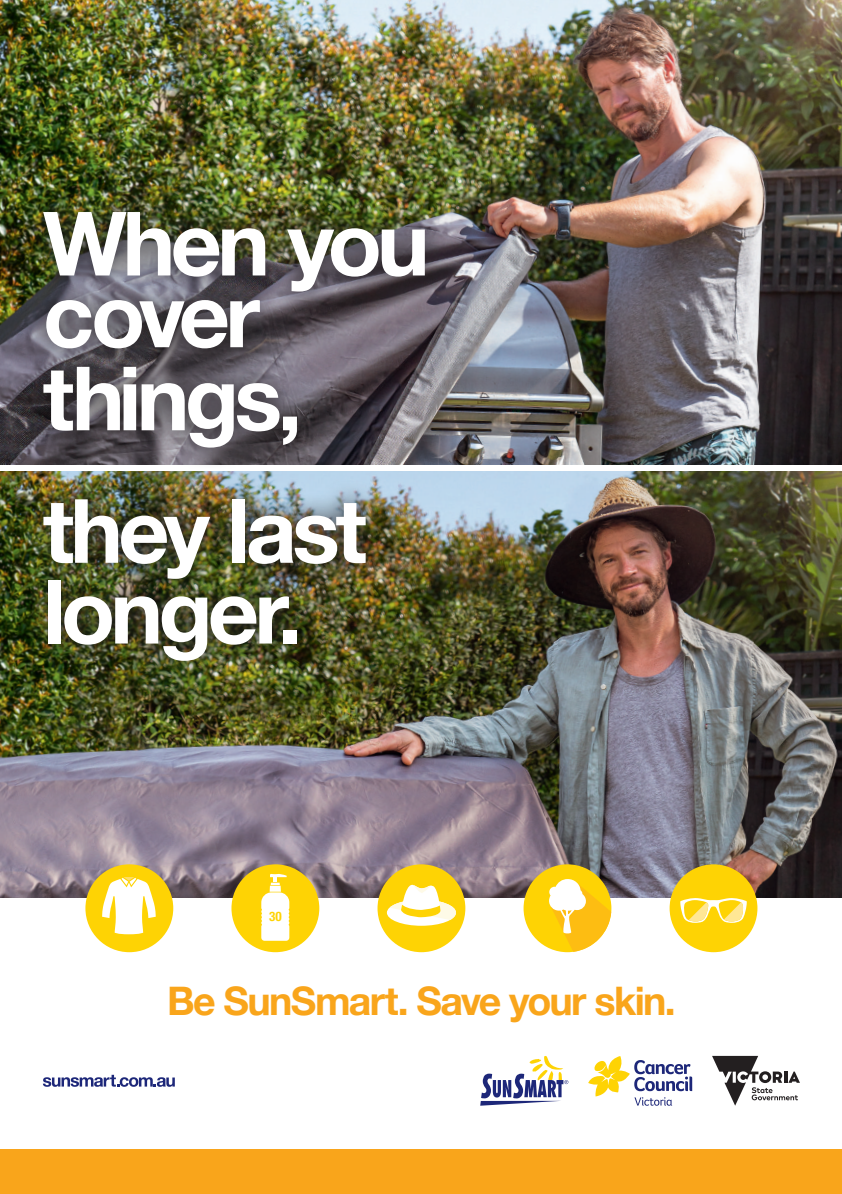
<style>
.page{position:relative;width:842px;height:1194px;background:#fff}
.page>*{position:absolute;margin:0;border:0;box-sizing:border-box;transform-origin:0 0}
.t1{font:700 88.8px/71.7px "Helvetica Neue";letter-spacing:-.05em;color:#fff}
.t2{font:700 39.3px "Helvetica Neue";letter-spacing:-.04em;color:#f9a51b}
.t3{font:700 condensed 13.1px "Helvetica Neue LT Std";color:#fed304}
</style>
<div class="page">
<img style="left:0;top:472px;width:842px;height:425px">
<img style="left:0;top:0;width:842px;height:464px">
<div style="left:0;top:1149px;width:842px;height:44px;background:#f9a51b"></div>
<div style="left:377px;top:864px;width:88px;height:88px;background:#fed304;border-radius:50%"></div>
<div style="left:387px;top:899px;width:69px;height:26px;background:#fff;border-radius:50%"></div>
<svg style="left:389px;top:884px;width:67px;height:35px"></svg>
<div style="left:523px;top:864px;width:88px;height:88px;background:#fed304;border-radius:50%"></div>
<svg style="left:549px;top:878px;width:62px;height:73px"></svg>
<div style="left:85px;top:864px;width:88px;height:88px;background:#fed304;border-radius:50%"></div>
<svg style="left:102px;top:877px;width:54px;height:57px"></svg>
<div style="left:669px;top:864px;width:88px;height:88px;background:#fed304;border-radius:50%"></div>
<svg style="left:680px;top:898px;width:67px;height:24px"></svg>
<div style="left:231px;top:864px;width:88px;height:88px;background:#fed304;border-radius:50%"></div>
<svg style="left:261px;top:873px;width:28px;height:67px"></svg>
<svg style="left:43px;top:1074px;width:132px;height:12px"></svg>
<img style="left:21px;top:189px;width:427px;height:276px">
<img style="left:21px;top:476px;width:367px;height:207px">
<svg style="left:588px;top:1056px;width:104px;height:49px"></svg>
<svg style="left:480px;top:1056px;width:88px;height:49px"></svg>
<svg style="left:712px;top:1055px;width:88px;height:50px"></svg>
<p class="t1" style="left:43px;top:210px;width:388px">When you cover</p>
<p class="t1" style="left:43px;top:335px;width:325px;line-height:132.4px">things, they last</p>
<p class="t1" style="left:43px;top:578px;width:261px">longer.</p>
<p class="t3" style="left:269px;top:908px;width:14px">30</p>
<p class="t2" style="left:167px;top:970px;width:510px">Be SunSmart. Save your skin.</p>
</div>
